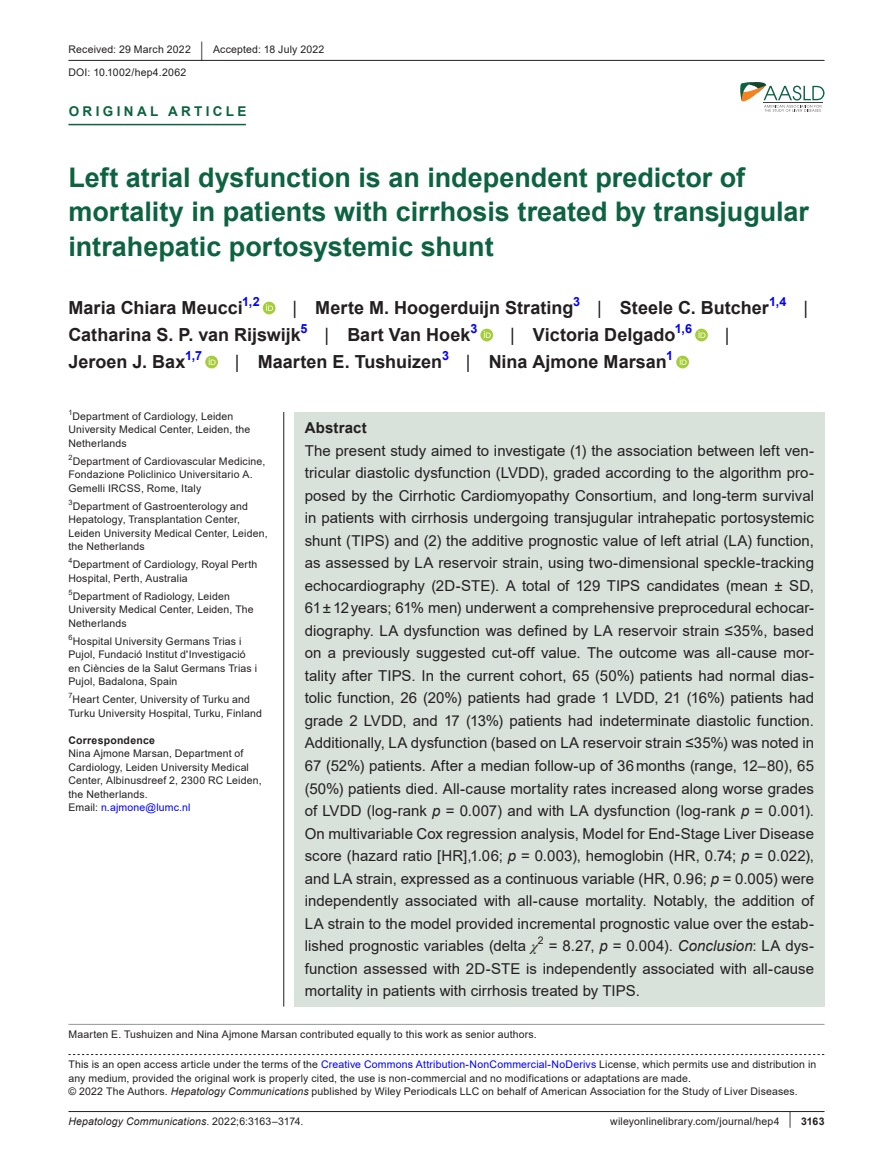
<style>
.page{position:relative;width:893px;height:1174px;background:#fff}
.page>*{position:absolute;margin:0;border:0;box-sizing:border-box;transform-origin:0 0}
.t1{font:700 27px/34.5px "Arial";color:#0d6341}
.t2{font:700 18px/27px "Arial";color:#231f20}
.t3{font:18px "Arial";color:#231f20}
.t4{font:15px/22.5px "Arial";letter-spacing:.005em;color:#231f20;text-align:justify}
.t5{font:700 15px "Arial";letter-spacing:.01em;color:#231f20}
.t6{font:700 13.5px "Arial";letter-spacing:.25em;color:#0d6341}
.t7{font:10.5px/13.5px "Arial";letter-spacing:.015em;color:#231f20}
.t8{font:italic 10.5px "Arial";letter-spacing:.015em;color:#231f20}
.t9{font:700 10.5px "Arial";letter-spacing:.02em;color:#231f20}
.s1{font-size:19.5px}
.s2{font-weight:400}
.s3{color:#00f}
.s4{font-style:italic}
.s5{font-family:"STIX";font-style:italic}
.s6{font-style:normal}
.s7{font-size:17.4px}
.s8{font-weight:700}
</style>
<div class="page">
<hr style="left:68px;top:1111px;width:756px;height:1px;background:#231f20">
<svg style="left:740px;top:82px;width:84px;height:30px"></svg>
<hr style="left:68px;top:60px;width:756px;height:1px;background:#231f20">
<hr style="left:68px;top:124px;width:178px;height:1px;background:#0d6341">
<div style="left:263px;top:302px;width:12px;height:12px;background:#a5cd39;border-radius:50%"></div>
<svg style="left:266px;top:304px;width:7px;height:7px"></svg>
<div style="left:480px;top:329px;width:13px;height:12px;background:#a5cd39;border-radius:50%"></div>
<svg style="left:484px;top:331px;width:7px;height:7px"></svg>
<svg style="left:695px;top:329px;width:13px;height:12px"></svg>
<svg style="left:698px;top:331px;width:7px;height:7px"></svg>
<svg style="left:205px;top:356px;width:13px;height:12px"></svg>
<svg style="left:209px;top:358px;width:7px;height:7px"></svg>
<svg style="left:676px;top:356px;width:13px;height:12px"></svg>
<svg style="left:680px;top:358px;width:7px;height:7px"></svg>
<svg style="left:68px;top:1054px;width:756px;height:1px"></svg>
<hr style="left:68px;top:1024px;width:756px;height:1px;background:#939598">
<div style="left:294px;top:412px;width:530px;height:594px;background:#d9e1db"></div>
<hr style="left:283px;top:412px;width:1px;height:594px;background:#231f20">
<p class="t7" style="left:68px;top:38px;width:257px;line-height:22.5px">Received: 29 March 2022 <span class="s1">|</span> Accepted: 18 July 2022<br>DOI: 10.1002/hep4.2062</p>
<p class="t6" style="left:69px;top:102px;width:179px">ORIGINAL ARTICLE</p>
<h1 class="t1" style="left:68px;top:160px;width:742px">Left atrial dysfunction is an independent predictor of mortality in patients with cirrhosis treated by transjugular intrahepatic portosystemic shunt</h1>
<p class="t2" style="left:68px;top:295px;width:193px">Maria Chiara Meucci<sup>1,2</sup></p>
<p class="t2" style="left:68px;top:295px;width:741px;text-indent:224px"><span class="s2">|</span> Merte M. Hoogerduijn Strating<sup>3</sup> <span class="s2">|</span> Steele C. Butcher<sup>1,4</sup> <span class="s2">|<br></span>Catharina S. P. van Rijswijk<sup>5</sup> <span class="s2">|</span> Bart Van Hoek<sup>3</sup></p>
<p class="t2" style="left:510px;top:322px;width:183px"><span class="s2">|</span> Victoria Delgado<sup>1,6</sup></p>
<p class="t3" style="left:725px;top:323px;width:6px">|</p>
<p class="t2" style="left:68px;top:349px;width:135px">Jeroen J. Bax<sup>1,7</sup></p>
<p class="t2" style="left:235px;top:349px;width:440px"><span class="s2">|</span> Maarten E. Tushuizen<sup>3</sup> <span class="s2">|</span> Nina Ajmone Marsan<sup>1</sup></p>
<p class="t7" style="left:68px;top:409px;width:183px"><sup>1</sup>Department of Cardiology, Leiden<br>University Medical Center, Leiden, the<br>Netherlands</p>
<p class="t7" style="left:68px;top:454px;width:198px"><sup>2</sup>Department of Cardiovascular Medicine,<br>Fondazione Policlinico Universitario A.<br>Gemelli IRCSS, Rome, Italy</p>
<p class="t7" style="left:68px;top:499px;width:201px"><sup>3</sup>Department of Gastroenterology and Hepatology, Transplantation Center, Leiden University Medical Center, Leiden, the Netherlands</p>
<p class="t7" style="left:68px;top:557px;width:190px"><sup>4</sup>Department of Cardiology, Royal Perth<br>Hospital, Perth, Australia</p>
<p class="t7" style="left:68px;top:589px;width:187px"><sup>5</sup>Department of Radiology, Leiden<br>University Medical Center, Leiden, The<br>Netherlands</p>
<p class="t7" style="left:68px;top:634px;width:190px"><sup>6</sup>Hospital University Germans Trias i Pujol, Fundació Institut d'Investigació en Ciències de la Salut Germans Trias i Pujol, Badalona, Spain</p>
<p class="t7" style="left:68px;top:692px;width:195px"><sup>7</sup>Heart Center, University of Turku and<br>Turku University Hospital, Turku, Finland</p>
<p class="t9" style="left:68px;top:732px;width:88px">Correspondence</p>
<p class="t7" style="left:68px;top:746px;width:195px">Nina Ajmone Marsan, Department of<br>Cardiology, Leiden University Medical<br>Center, Albinusdreef 2, 2300 RC Leiden, the Netherlands.<br>Email: <span class="s3">n.ajmone@lumc.nl</span></p>
<p class="t5" style="left:305px;top:417px;width:64px">Abstract</p>
<p class="t4" style="left:305px;top:439px;width:511px">The present study aimed to investigate (1) the association between left ven&shy;tricular diastolic dysfunction (LVDD), graded according to the algorithm pro&shy;posed by the Cirrhotic Cardiomyopathy Consortium, and long-term survival in patients with cirrhosis undergoing transjugular intrahepatic portosystemic shunt (TIPS) and (2) the additive prognostic value of left atrial (LA) function, as assessed by LA reservoir strain, using two-dimensional speckle-tracking echocardiography (2D-STE). A total of 129 TIPS candidates (mean ± SD, 61±12years; 61% men) underwent a comprehensive preprocedural echocar&shy;diography. LA dysfunction was defined by LA reservoir strain ≤35%, based on a previously suggested cut-off value. The outcome was all-cause mor&shy;tality after TIPS. In the current cohort, 65 (50%) patients had normal dias&shy;tolic function, 26 (20%) patients had grade 1 LVDD, 21 (16%) patients had grade 2 LVDD, and 17 (13%) patients had indeterminate diastolic function.<br>Additionally, LA dysfunction (based on LA reservoir strain ≤35%) was noted in 67 (52%) patients. After a median follow-up of 36months (range, 12–80), 65 (50%) patients died. All-cause mortality rates increased along worse grades of LVDD (log-rank <span class="s4">p</span> = 0.007) and with LA dysfunction (log-rank <span class="s4">p</span> = 0.001).<br>On multivariable Cox regression analysis, Model for End-Stage Liver Disease score (hazard ratio [HR],1.06; <span class="s4">p</span> = 0.003), hemoglobin (HR, 0.74; <span class="s4">p</span> = 0.022), and LA strain, expressed as a continuous variable (HR, 0.96; <span class="s4">p</span> = 0.005) were independently associated with all-cause mortality. Notably, the addition of LA strain to the model provided incremental prognostic value over the estab&shy;lished prognostic variables (delta <span class="s5">χ</span></p>
<p class="t7" style="left:538px;top:933px;width:7px">2</p>
<p class="t4" style="left:305px;top:934px;width:511px;text-indent:244px">= 8.27, <span class="s4">p</span> = 0.004). <span class="s4">Conclusion</span>: LA dys&shy;function assessed with 2D-STE is independently associated with all-cause mortality in patients with cirrhosis treated by TIPS.</p>
<p class="t7" style="left:68px;top:1027px;width:470px">Maarten E. Tushuizen and Nina Ajmone Marsan contributed equally to this work as senior authors.</p>
<p class="t7" style="left:68px;top:1057px;width:749px">This is an open access article under the terms of the <span class="s3">Creative Commons Attribution-NonCommercial-NoDerivs</span> License, which permits use and distribution in any medium, provided the original work is properly cited, the use is non-commercial and no modifications or adaptations are made.<br>© 2022 The Authors. <span class="s4">Hepatology Communications</span> published by Wiley Periodicals LLC on behalf of American Association for the Study of Liver Diseases.</p>
<p class="t8" style="left:68px;top:1115px;width:237px">Hepatology Communications<span class="s6">. 2022;6:3163–3174.</span></p>
<p class="t7" style="left:610px;top:1114px;width:216px">wileyonlinelibrary.com/journal/hep4 <span class="s7">|</span> <span class="s8">3163</span></p>
</div>
